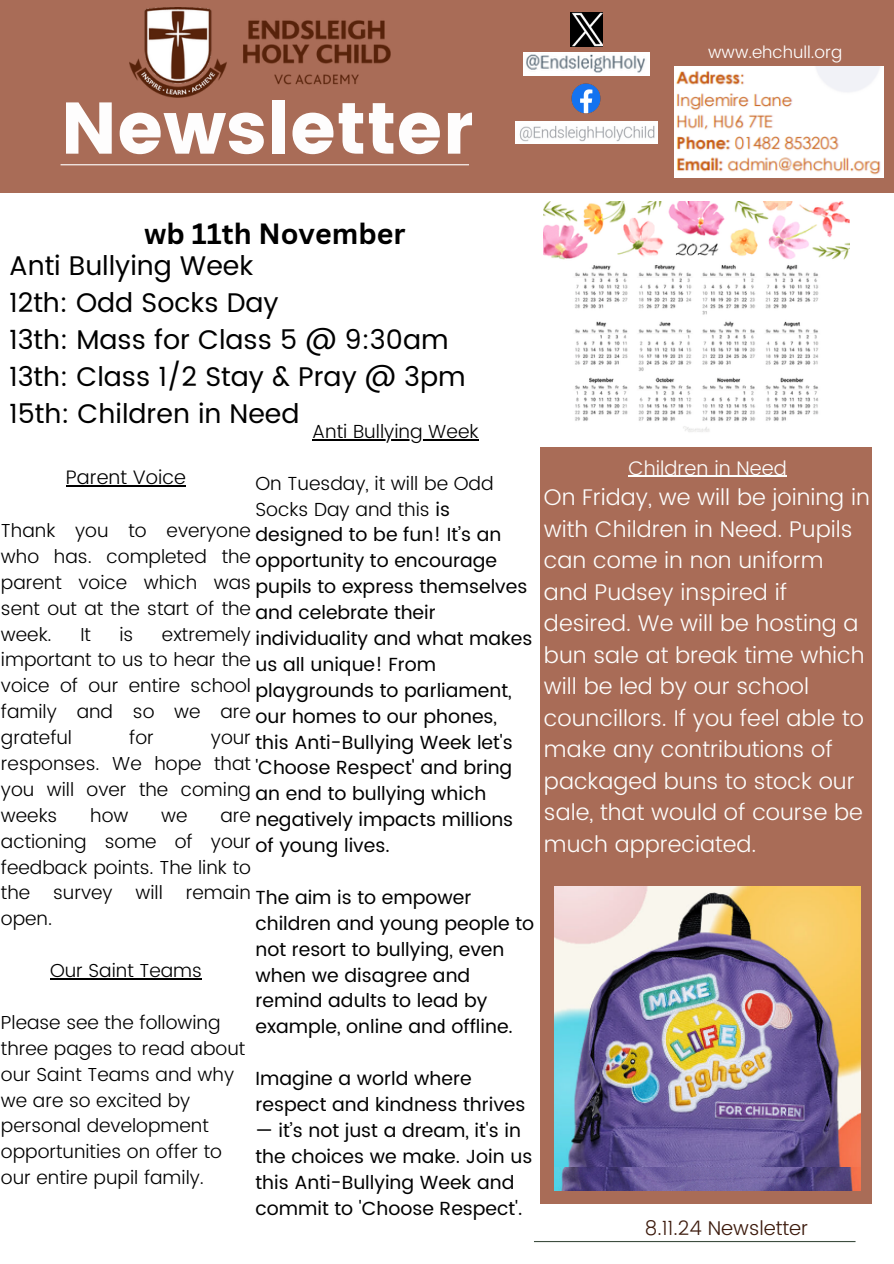
<style>
.page{position:relative;width:894px;height:1264px;background:#fff}
.page>*{position:absolute;margin:0;border:0;box-sizing:border-box;transform-origin:0 0}
.t1{font:72.75px "Poppins";color:#fefdfd}
.t2{font:700 28.5px "Canva Sans";color:#000}
.t3{font:27px/37.2px "Poppins";color:#000}
.t4{font:300 22.65px/31.5px "Poppins";color:#fdfdfc}
.t5{font:300 19.95px "Poppins";color:#3c1a0c}
.t6{font:300 19.65px "Poppins";color:#fdfdfc}
.t7{font:300 19.5px "Poppins";color:#000}
.t8{font:18.9px/25.8px "Poppins";color:#000}
.t9{font:300 18.9px/25.8px "Poppins";color:#000;text-align:justify}
.t10{font:300 16.95px "Poppins";color:#fff}
.s1{font-weight:300}
</style>
<div class="page">
<div style="left:0;top:0;width:893px;height:193px;background:#a96c57"></div>
<hr style="left:61px;top:164px;width:408px;height:1px;background:#fff">
<hr style="left:534px;top:1240px;width:321px;height:1px;background:#3e4e40">
<img style="left:674px;top:66px;width:209px;height:112px">
<img style="left:130px;top:8px;width:261px;height:90px">
<img style="left:523px;top:53px;width:126px;height:22px">
<img style="left:571px;top:83px;width:30px;height:31px">
<img style="left:515px;top:121px;width:142px;height:23px">
<div style="left:540px;top:447px;width:330px;height:756px;background:#a96c57"></div>
<img style="left:570px;top:13px;width:32px;height:33px">
<img style="left:544px;top:202px;width:304px;height:230px">
<img style="left:554px;top:1166px;width:306px;height:24px">
<img style="left:554px;top:886px;width:306px;height:280px">
<hr style="left:628px;top:476px;width:158px;height:1px;background:#fdfdfc">
<hr style="left:66px;top:485px;width:120px;height:1px;background:#000">
<hr style="left:50px;top:978px;width:152px;height:1px;background:#000">
<hr style="left:312px;top:439px;width:166px;height:1px;background:#000">
<p class="t1" style="left:61px;top:86px;width:414px">Newsletter</p>
<h6 class="t10" style="left:708px;top:42px;width:135px">www.ehchull.org</h6>
<h6 class="t2" style="left:144px;top:214px;width:263px">wb 11th November</h6>
<h6 class="t3" style="left:9px;top:247px;width:458px">Anti Bullying Week<br>12th: Odd Socks Day<br>13th: Mass for Class 5 @ 9:30am<br>13th: Class 1/2 Stay &amp; Pray @ 3pm<br>15th: Children in Need</h6>
<p class="t9" style="left:312px;top:418px;width:168px">Anti Bullying Week</p>
<p class="t8" style="left:255px;top:470px;width:278px"><span class="s1">On Tuesday, it will be Odd<br>Socks Day and this</span> is designed to be fun! It’s an opportunity to encourage pupils to express themselves and celebrate their individuality and what makes us all unique! From playgrounds to parliament, our homes to our phones, this Anti-Bullying Week let's 'Choose Respect' and bring an end to bullying which negatively impacts millions of young lives.</p>
<p class="t8" style="left:255px;top:884px;width:280px">The aim is to empower children and young people to not resort to bullying, even when we disagree and remind adults to lead by example, online and offline.</p>
<p class="t8" style="left:255px;top:1065px;width:271px">Imagine a world where respect and kindness thrives</p>
<p class="t8" style="left:255px;top:1117px;width:278px">— it’s not just a dream, it's in the choices we make. Join us this Anti-Bullying Week and commit to 'Choose Respect'.</p>
<h4 class="t7" style="left:66px;top:466px;width:121px">Parent Voice</h4>
<h5 class="t9" style="left:1px;top:517px;width:251px">Thank you to everyone who has. completed the parent voice which was sent out at the start of the week.</h5>
<h5 class="t9" style="left:80px;top:621px;width:12px">It</h5>
<h5 class="t9" style="left:119px;top:621px;width:15px">is</h5>
<h5 class="t9" style="left:1px;top:621px;width:251px;text-indent:161px">extremely important to us to hear the voice of our entire school family and so we are grateful</h5>
<h5 class="t9" style="left:129px;top:724px;width:26px">for</h5>
<h5 class="t9" style="left:1px;top:724px;width:251px;text-indent:210px">your responses. We hope that you will over the coming weeks</h5>
<h5 class="t9" style="left:90px;top:802px;width:40px">how</h5>
<h5 class="t9" style="left:161px;top:802px;width:28px">we</h5>
<h5 class="t9" style="left:1px;top:802px;width:251px;text-indent:219px">are actioning some of your feedback points. The link to the survey will remain open.</h5>
<h6 class="t9" style="left:50px;top:957px;width:153px">Our Saint Teams</h6>
<p class="t9" style="left:1px;top:1009px;width:246px;text-align:left">Please see the following three pages to read about our Saint Teams and why we are so excited by personal development opportunities on offer to our entire pupil family.</p>
<h3 class="t6" style="left:628px;top:456px;width:159px">Children in Need</h3>
<h3 class="t4" style="left:544px;top:481px;width:327px">On Friday, we will be joining in with Children in Need. Pupils can come in non uniform and Pudsey inspired if desired. We will be hosting a bun sale at break time which will be led by our school councillors. If you feel able to make any contributions of packaged buns to stock our sale, that would of course be much appreciated.</h3>
<p class="t5" style="left:644px;top:1215px;width:165px">8.11.24 Newsletter</p>
</div>
